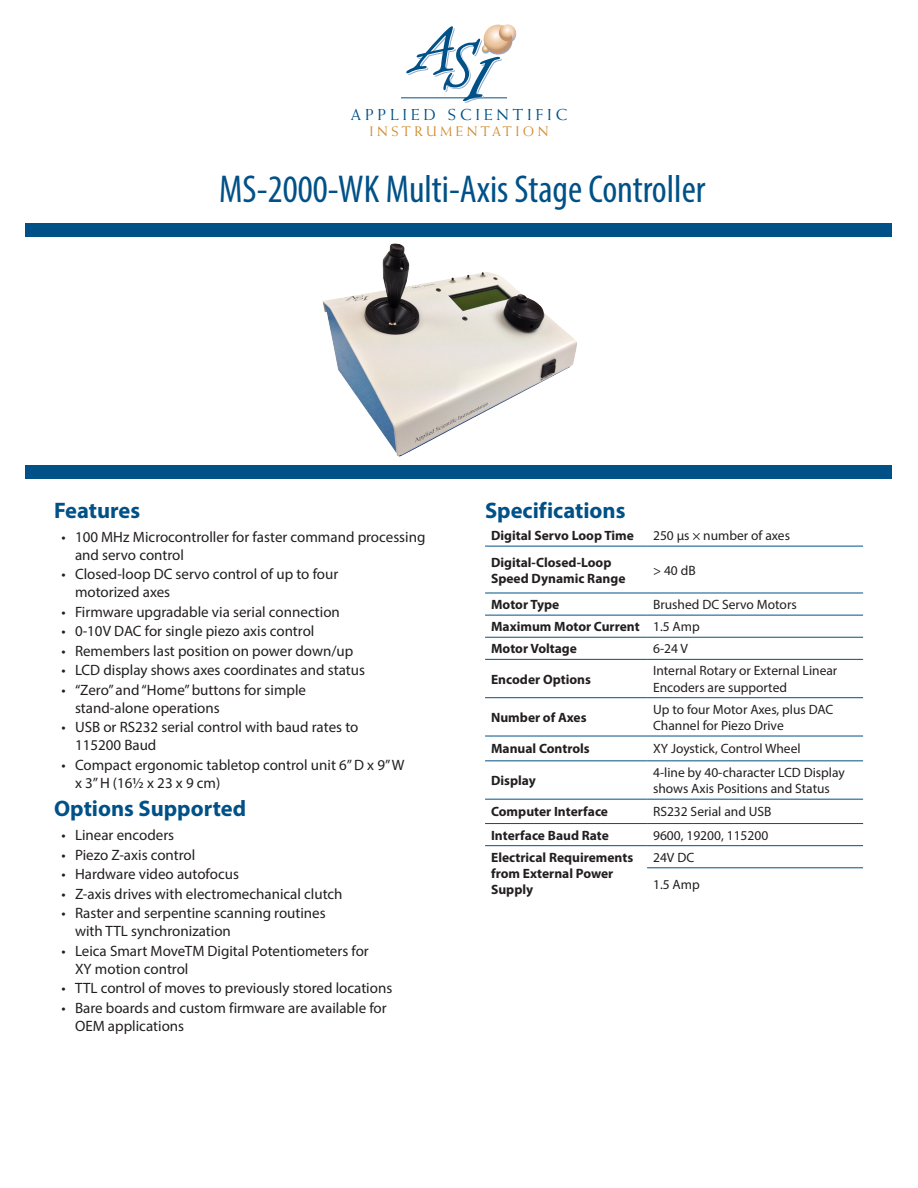
<style>
.page{position:relative;width:918px;height:1188px;background:#fff}
.page>*{position:absolute;margin:0;border:0;box-sizing:border-box;transform-origin:0 0}
.t1{font:condensed 39px "Myriad Pro";color:#005187}
.B_Head{font:700 22.5px "Myriad Pro";color:#005187}
.Table_Header_2{font:700 22.5px "Myriad Pro";color:#005187}
.t2{font:15.9px "Weiss Std";letter-spacing:.25em;color:#005187}
.t3{font:15px/18px "Myriad Pro";color:#231f20}
.t4{font:13.8px "Weiss Std";letter-spacing:.25em;color:#d18c30}
.t5{font:13.5px/16.2px "Myriad Pro";color:#231f20}
.t6{font:700 13.5px/16.2px "Myriad Pro";color:#231f20}
</style>
<div class="page">
<hr style="left:401px;top:98px;width:106px;height:1px;background:#005187">
<svg style="left:406px;top:24px;width:110px;height:79px"></svg>
<hr style="left:485px;top:546px;width:162px;height:1px;background:#005187">
<hr style="left:647px;top:546px;width:216px;height:1px;background:#005187">
<hr style="left:485px;top:593px;width:162px;height:1px;background:#005187">
<hr style="left:647px;top:593px;width:216px;height:1px;background:#005187">
<hr style="left:485px;top:615px;width:162px;height:1px;background:#005187">
<hr style="left:647px;top:615px;width:216px;height:1px;background:#005187">
<hr style="left:485px;top:637px;width:162px;height:1px;background:#005187">
<hr style="left:647px;top:637px;width:216px;height:1px;background:#005187">
<hr style="left:485px;top:659px;width:162px;height:1px;background:#005187">
<hr style="left:647px;top:659px;width:216px;height:1px;background:#005187">
<hr style="left:485px;top:697px;width:162px;height:1px;background:#005187">
<hr style="left:647px;top:697px;width:216px;height:1px;background:#005187">
<hr style="left:485px;top:736px;width:162px;height:1px;background:#005187">
<hr style="left:647px;top:736px;width:216px;height:1px;background:#005187">
<hr style="left:485px;top:761px;width:162px;height:1px;background:#005187">
<hr style="left:647px;top:761px;width:216px;height:1px;background:#005187">
<hr style="left:485px;top:799px;width:162px;height:1px;background:#005187">
<hr style="left:647px;top:799px;width:216px;height:1px;background:#005187">
<hr style="left:485px;top:823px;width:162px;height:1px;background:#005187">
<hr style="left:647px;top:823px;width:216px;height:1px;background:#005187">
<hr style="left:485px;top:845px;width:162px;height:1px;background:#005187">
<hr style="left:647px;top:845px;width:216px;height:1px;background:#005187">
<hr style="left:647px;top:868px;width:216px;height:1px;background:#005187">
<img style="left:323px;top:243px;width:254px;height:214px">
<div style="left:26px;top:223px;width:866px;height:14px;background:#005187"></div>
<div style="left:26px;top:465px;width:866px;height:14px;background:#005187"></div>
<p class="t2" style="left:351px;top:105px;width:218px">APPLIED SCIENTIFIC</p>
<p class="t4" style="left:370px;top:124px;width:180px">INSTRUMENTATION</p>
<p class="t1" style="left:219px;top:166px;width:488px">MS-2000-WK Multi-Axis Stage Controller</p>
<p class="B_Head" style="left:54px;top:496px;width:88px">Features</p>
<p class="t3" style="left:75px;top:528px;width:352px;text-indent:-14px">• 100 MHz Microcontroller for faster command processing and servo control</p>
<p class="t3" style="left:75px;top:565px;width:265px;text-indent:-14px">• Closed-loop DC servo control of up to four motorized axes</p>
<p class="t3" style="left:62px;top:603px;width:280px">• Firmware upgradable via serial connection</p>
<p class="t3" style="left:62px;top:622px;width:254px">• 0-10V DAC for single piezo axis control</p>
<p class="t3" style="left:62px;top:642px;width:293px">• Remembers last position on power down/up</p>
<p class="t3" style="left:62px;top:661px;width:305px">• LCD display shows axes coordinates and status</p>
<p class="t3" style="left:75px;top:681px;width:233px;text-indent:-14px">• “Zero” and“Home”buttons for simple stand-alone operations</p>
<p class="t3" style="left:75px;top:718px;width:285px;text-indent:-14px">• USB or RS232 serial control with baud rates to<br>115200 Baud</p>
<p class="t3" style="left:75px;top:756px;width:331px;text-indent:-14px">• Compact ergonomic tabletop control unit 6”D x 9”W x3”H(16½x23x9cm)</p>
<p class="B_Head" style="left:54px;top:794px;width:194px">Options Supported</p>
<p class="t3" style="left:62px;top:826px;width:114px">• Linear encoders</p>
<p class="t3" style="left:62px;top:846px;width:135px">• Piezo Z-axis control</p>
<p class="t3" style="left:62px;top:865px;width:179px">• Hardware video autofocus</p>
<p class="t3" style="left:62px;top:885px;width:283px">• Z-axis drives with electromechanical clutch</p>
<p class="t3" style="left:75px;top:904px;width:252px;text-indent:-14px">• Raster and serpentine scanning routines with TTL synchronization</p>
<p class="t3" style="left:75px;top:942px;width:295px;text-indent:-14px">• Leica Smart MoveTM Digital Potentiometers for<br>XY motion control</p>
<p class="t3" style="left:62px;top:979px;width:332px">• TTL control of moves to previously stored locations</p>
<p class="t3" style="left:75px;top:999px;width:313px;text-indent:-14px">• Bare boards and custom firmware are available for<br>OEM applications</p>
<p class="Table_Header_2" style="left:485px;top:496px;width:142px">Specifications</p>
<p class="t6" style="left:491px;top:527px;width:144px">Digital Servo Loop Time</p>
<p class="t5" style="left:653px;top:527px;width:139px">250 μs × number of axes</p>
<p class="t6" style="left:491px;top:553px;width:136px">Digital-Closed-Loop<br>Speed Dynamic Range</p>
<p class="t5" style="left:653px;top:562px;width:44px">&gt;40dB</p>
<p class="t6" style="left:491px;top:596px;width:70px">Motor Type</p>
<p class="t5" style="left:653px;top:596px;width:145px">Brushed DC Servo Motors</p>
<p class="t6" style="left:491px;top:618px;width:150px">Maximum Motor Current</p>
<p class="t5" style="left:653px;top:618px;width:48px">1.5 Amp</p>
<p class="t6" style="left:491px;top:640px;width:87px">Motor Voltage</p>
<p class="t5" style="left:653px;top:641px;width:36px">6-24 V</p>
<p class="t6" style="left:491px;top:671px;width:101px">Encoder Options</p>
<p class="t5" style="left:653px;top:663px;width:186px">Internal Rotary or External Linear<br>Encoders are supported</p>
<p class="t6" style="left:491px;top:709px;width:97px">Number of Axes</p>
<p class="t5" style="left:653px;top:701px;width:182px">Up to four Motor Axes, plus DAC<br>Channel for Piezo Drive</p>
<p class="t6" style="left:491px;top:740px;width:100px">Manual Controls</p>
<p class="t5" style="left:653px;top:741px;width:149px">XY Joystick, Control Wheel</p>
<p class="t6" style="left:491px;top:772px;width:46px">Display</p>
<p class="t5" style="left:653px;top:764px;width:193px">4-line by 40-character LCD Display shows Axis Positions and Status</p>
<p class="t6" style="left:491px;top:803px;width:119px">Computer Interface</p>
<p class="t5" style="left:653px;top:804px;width:120px">RS232 Serial and USB</p>
<p class="t6" style="left:491px;top:827px;width:119px">Interface Baud Rate</p>
<p class="t5" style="left:653px;top:827px;width:117px">9600, 19200, 115200</p>
<p class="t6" style="left:491px;top:849px;width:144px">Electrical Requirements from External Power<br>Supply</p>
<p class="t5" style="left:653px;top:849px;width:43px">24V DC</p>
<p class="t5" style="left:653px;top:876px;width:48px">1.5 Amp</p>
</div>
